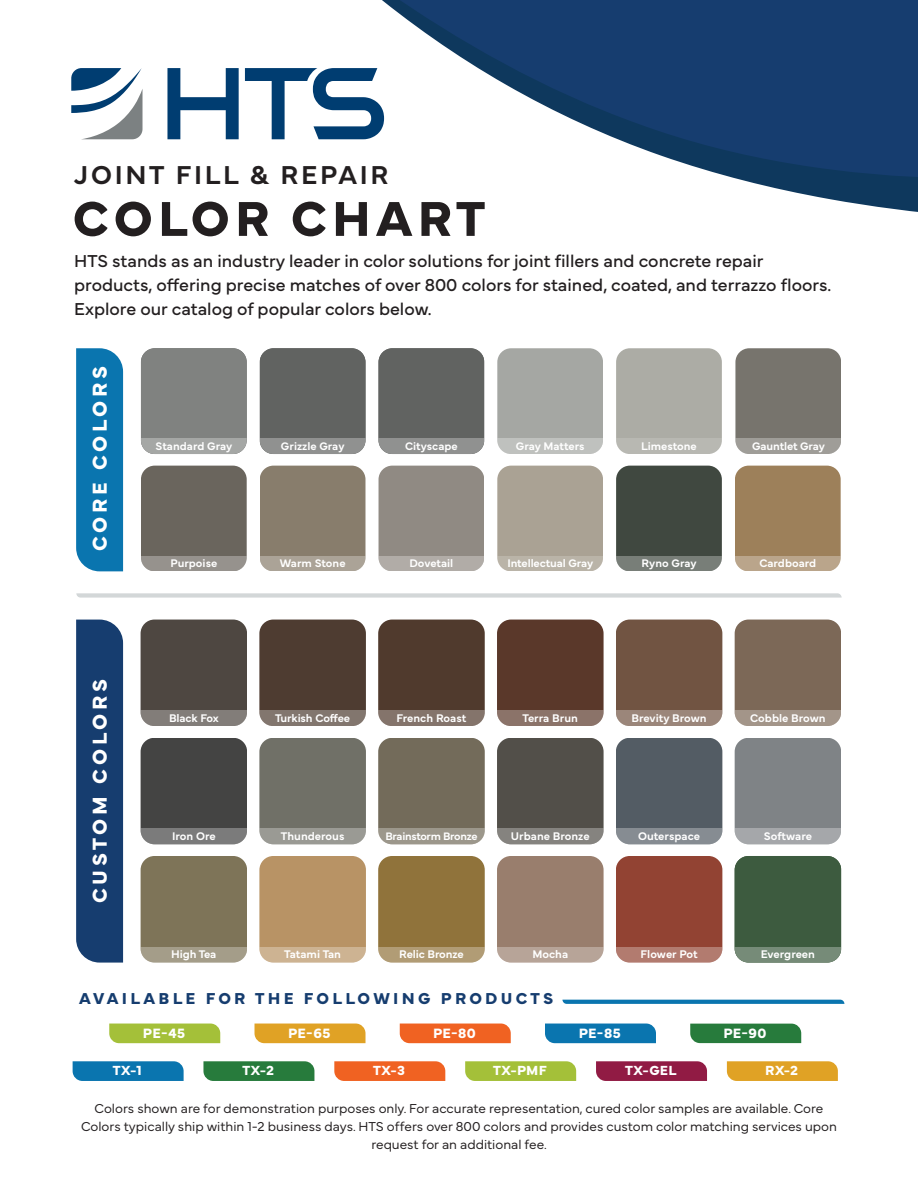
<style>
.page{position:relative;width:918px;height:1188px;background:#fff}
.page>*{position:absolute;margin:0;border:0;box-sizing:border-box;transform-origin:0 0}
.t1{font:700 51px "Mundial";letter-spacing:.1em;color:#231f20}
.t2{font:600 27px "Mundial";letter-spacing:.1em;color:#231f20}
.t3{font:700 21px "Mundial";letter-spacing:.18em;color:#fff}
.t4{font:18px/24px "Mundial";color:#231f20}
.t5{font:700 16.5px "Mundial";letter-spacing:.2em;color:#163d6f}
.t6{font:700 14.1px "Mundial";letter-spacing:.02em;color:#fff}
.t7{font:700 13.8px "Mundial";letter-spacing:.04em;color:#fff}
.t8{font:300 13.5px/18px "Mundial";color:#231f20;text-align:center}
.t9{font:600 11.55px "Mundial";color:#fff}
.t10{font:600 11.25px "Mundial";letter-spacing:-.025em;color:#fff}
</style>
<div class="page">
<svg style="left:738px;top:179px;width:180px;height:33px;fill:#0e385d"></svg>
<svg style="left:382px;top:0;width:536px;height:179px;fill:#163d6f"></svg>
<svg style="left:71px;top:68px;width:72px;height:71px"></svg>
<svg style="left:167px;top:68px;width:72px;height:71px"></svg>
<svg style="left:245px;top:68px;width:139px;height:71px"></svg>
<svg style="left:76px;top:593px;width:766px;height:5px;background:#d9dcdd"></svg>
<div style="left:76px;top:620px;width:47px;height:343px;background:#163d6f"></div>
<div style="left:259px;top:738px;width:107px;height:91px;background:#707067"></div>
<div style="left:259px;top:829px;width:107px;height:15px;background:#9a9a94"></div>
<div style="left:141px;top:738px;width:106px;height:91px;background:#444443"></div>
<div style="left:141px;top:829px;width:106px;height:15px;background:#7b7b7b"></div>
<div style="left:735px;top:738px;width:106px;height:91px;background:#7f8386"></div>
<div style="left:735px;top:829px;width:106px;height:15px;background:#a5a7aa"></div>
<div style="left:616px;top:738px;width:106px;height:91px;background:#535c64"></div>
<div style="left:616px;top:829px;width:106px;height:15px;background:#868c92"></div>
<div style="left:735px;top:856px;width:106px;height:91px;background:#3d5b3f"></div>
<div style="left:735px;top:947px;width:106px;height:16px;background:#768b78"></div>
<div style="left:378px;top:620px;width:107px;height:90px;background:#503a2d"></div>
<div style="left:378px;top:710px;width:107px;height:16px;background:#84746b"></div>
<div style="left:259px;top:620px;width:107px;height:90px;background:#4e3c31"></div>
<div style="left:259px;top:710px;width:107px;height:16px;background:#82766e"></div>
<div style="left:141px;top:620px;width:106px;height:90px;background:#4e4741"></div>
<div style="left:141px;top:710px;width:106px;height:16px;background:#827d79"></div>
<div style="left:616px;top:620px;width:106px;height:90px;background:#715442"></div>
<div style="left:616px;top:710px;width:106px;height:16px;background:#9b867a"></div>
<div style="left:497px;top:620px;width:107px;height:90px;background:#5a382a"></div>
<div style="left:497px;top:710px;width:107px;height:16px;background:#8b7369"></div>
<div style="left:378px;top:738px;width:107px;height:91px;background:#736b5a"></div>
<div style="left:378px;top:829px;width:107px;height:15px;background:#9c978b"></div>
<div style="left:735px;top:620px;width:106px;height:90px;background:#7c6857"></div>
<div style="left:735px;top:710px;width:106px;height:16px;background:#a39589"></div>
<div style="left:141px;top:856px;width:106px;height:91px;background:#7e7458"></div>
<div style="left:141px;top:947px;width:106px;height:16px;background:#a49d89"></div>
<div style="left:497px;top:856px;width:107px;height:91px;background:#997e6d"></div>
<div style="left:497px;top:947px;width:107px;height:16px;background:#b7a498"></div>
<div style="left:259px;top:856px;width:107px;height:91px;background:#b89365"></div>
<div style="left:259px;top:947px;width:107px;height:16px;background:#cdb392"></div>
<div style="left:497px;top:738px;width:107px;height:91px;background:#524f49"></div>
<div style="left:497px;top:829px;width:107px;height:15px;background:#85837f"></div>
<div style="left:378px;top:856px;width:107px;height:91px;background:#90733b"></div>
<div style="left:378px;top:947px;width:107px;height:16px;background:#b19c75"></div>
<div style="left:616px;top:856px;width:106px;height:91px;background:#924333"></div>
<div style="left:616px;top:947px;width:106px;height:16px;background:#b27b6f"></div>
<div style="left:260px;top:348px;width:105px;height:90px;background:#616361"></div>
<div style="left:260px;top:438px;width:105px;height:16px;background:#909190"></div>
<div style="left:141px;top:466px;width:106px;height:90px;background:#6a655d"></div>
<div style="left:141px;top:556px;width:106px;height:15px;background:#96928d"></div>
<div style="left:735px;top:348px;width:106px;height:90px;background:#77746d"></div>
<div style="left:735px;top:438px;width:106px;height:16px;background:#9f9d98"></div>
<div style="left:379px;top:466px;width:105px;height:90px;background:#908a83"></div>
<div style="left:379px;top:556px;width:105px;height:15px;background:#b1aca7"></div>
<div style="left:497px;top:348px;width:106px;height:90px;background:#a5a7a3"></div>
<div style="left:497px;top:438px;width:106px;height:16px;background:#bfc1be"></div>
<div style="left:497px;top:466px;width:106px;height:90px;background:#aaa294"></div>
<div style="left:497px;top:556px;width:106px;height:15px;background:#bab4a8"></div>
<div style="left:260px;top:466px;width:105px;height:90px;background:#887d6c"></div>
<div style="left:260px;top:556px;width:105px;height:15px;background:#aba397"></div>
<div style="left:735px;top:466px;width:106px;height:90px;background:#9d805a"></div>
<div style="left:735px;top:556px;width:106px;height:15px;background:#baa58b"></div>
<div style="left:616px;top:348px;width:106px;height:90px;background:#acaca5"></div>
<div style="left:616px;top:438px;width:106px;height:16px;background:#b8b8b2"></div>
<div style="left:616px;top:466px;width:106px;height:90px;background:#404840"></div>
<div style="left:616px;top:556px;width:106px;height:15px;background:#787e78"></div>
<div style="left:379px;top:348px;width:105px;height:90px;background:#616361"></div>
<div style="left:379px;top:438px;width:105px;height:16px;background:#909190"></div>
<div style="left:141px;top:348px;width:106px;height:90px;background:#808280"></div>
<div style="left:141px;top:438px;width:106px;height:16px;background:#a5a7a5"></div>
<div style="left:76px;top:348px;width:47px;height:223px;background:#0a75af"></div>
<div style="left:255px;top:1024px;width:111px;height:19px;background:#e0a225"></div>
<div style="left:109px;top:1024px;width:111px;height:19px;background:#a4c039"></div>
<div style="left:690px;top:1024px;width:111px;height:19px;background:#277b3c"></div>
<div style="left:545px;top:1024px;width:111px;height:19px;background:#0a75af"></div>
<div style="left:400px;top:1024px;width:111px;height:19px;background:#f06222"></div>
<svg style="left:727px;top:1061px;width:111px;height:20px;background:#e1a52c"></svg>
<svg style="left:334px;top:1061px;width:111px;height:20px;background:#f0672a"></svg>
<svg style="left:73px;top:1061px;width:111px;height:20px;background:#137ab1"></svg>
<svg style="left:596px;top:1061px;width:111px;height:20px;background:#94234a"></svg>
<svg style="left:465px;top:1061px;width:111px;height:20px;background:#a7c240"></svg>
<svg style="left:203px;top:1061px;width:111px;height:20px;background:#2f7f43"></svg>
<svg style="left:562px;top:1000px;width:282px;height:4px"></svg>
<p class="t2" style="left:74px;top:154px;width:316px">JOINT FILL &amp; REPAIR</p>
<p class="t1" style="left:73px;top:179px;width:414px">COLOR CHART</p>
<p class="t4" style="left:74px;top:247px;width:759px">HTS stands as an industry leader in color solutions for joint fillers and concrete repair products, offering precise matches of over 800 colors for stained, coated, and terrazzo floors.<br>Explore our catalog of popular colors below.</p>
<p class="t3" style="left:83px;top:551px;width:187px;rotate:-90deg">CORE COLORS</p>
<p class="t3" style="left:83px;top:903px;width:225px;rotate:-90deg">CUSTOM COLORS</p>
<p class="t9" style="left:156px;top:437px;width:78px">Standard Gray</p>
<p class="t9" style="left:405px;top:437px;width:54px">Cityscape</p>
<p class="t9" style="left:281px;top:437px;width:65px">Grizzle Gray</p>
<p class="t9" style="left:516px;top:437px;width:70px">Gray Matters</p>
<p class="t9" style="left:641px;top:437px;width:57px">Limestone</p>
<p class="t9" style="left:752px;top:437px;width:74px">Gauntlet Gray</p>
<p class="t9" style="left:170px;top:554px;width:48px">Purpoise</p>
<p class="t9" style="left:409px;top:554px;width:45px">Dovetail</p>
<p class="t9" style="left:280px;top:554px;width:67px">Warm Stone</p>
<p class="t9" style="left:507px;top:554px;width:87px">Intellectual Gray</p>
<p class="t9" style="left:759px;top:554px;width:58px">Cardboard</p>
<p class="t9" style="left:642px;top:554px;width:57px">Ryno Gray</p>
<p class="t9" style="left:169px;top:709px;width:51px">Black Fox</p>
<p class="t9" style="left:275px;top:709px;width:77px">Turkish Coffee</p>
<p class="t9" style="left:397px;top:709px;width:71px">French Roast</p>
<p class="t9" style="left:523px;top:709px;width:57px">Terra Brun</p>
<p class="t9" style="left:632px;top:709px;width:77px">Brevity Brown</p>
<p class="t9" style="left:750px;top:709px;width:77px">Cobble Brown</p>
<p class="t9" style="left:172px;top:827px;width:45px">Iron Ore</p>
<p class="t9" style="left:281px;top:827px;width:65px">Thunderous</p>
<p class="t9" style="left:638px;top:827px;width:64px">Outerspace</p>
<p class="t9" style="left:764px;top:827px;width:50px">Software</p>
<p class="t9" style="left:511px;top:827px;width:80px">Urbane Bronze</p>
<p class="t10" style="left:386px;top:827px;width:93px">Brainstorm Bronze</p>
<p class="t9" style="left:171px;top:945px;width:47px">High Tea</p>
<p class="t9" style="left:284px;top:945px;width:58px">Tatami Tan</p>
<p class="t9" style="left:532px;top:945px;width:37px">Mocha</p>
<p class="t9" style="left:399px;top:945px;width:66px">Relic Bronze</p>
<p class="t9" style="left:641px;top:945px;width:59px">Flower Pot</p>
<p class="t9" style="left:761px;top:945px;width:56px">Evergreen</p>
<p class="t5" style="left:79px;top:985px;width:476px">AVAILABLE FOR THE FOLLOWING PRODUCTS</p>
<p class="t6" style="left:143px;top:1022px;width:44px">PE-45</p>
<p class="t6" style="left:288px;top:1022px;width:44px">PE-65</p>
<p class="t6" style="left:433px;top:1022px;width:44px">PE-80</p>
<p class="t6" style="left:579px;top:1022px;width:43px">PE-85</p>
<p class="t6" style="left:724px;top:1022px;width:44px">PE-90</p>
<p class="t7" style="left:113px;top:1060px;width:30px">TX-1</p>
<p class="t7" style="left:243px;top:1060px;width:33px">TX-2</p>
<p class="t7" style="left:373px;top:1060px;width:33px">TX-3</p>
<p class="t7" style="left:493px;top:1060px;width:55px">TX-PMF</p>
<p class="t7" style="left:625px;top:1060px;width:53px">TX-GEL</p>
<p class="t7" style="left:765px;top:1060px;width:34px">RX-2</p>
<p class="t8" style="left:81px;top:1099px;width:757px">Colors shown are for demonstration purposes only. For accurate representation, cured color samples are available. Core<br>Colors typically ship within 1-2 business days. HTS offers over 800 colors and provides custom color matching services upon request for an additional fee.</p>
</div>
